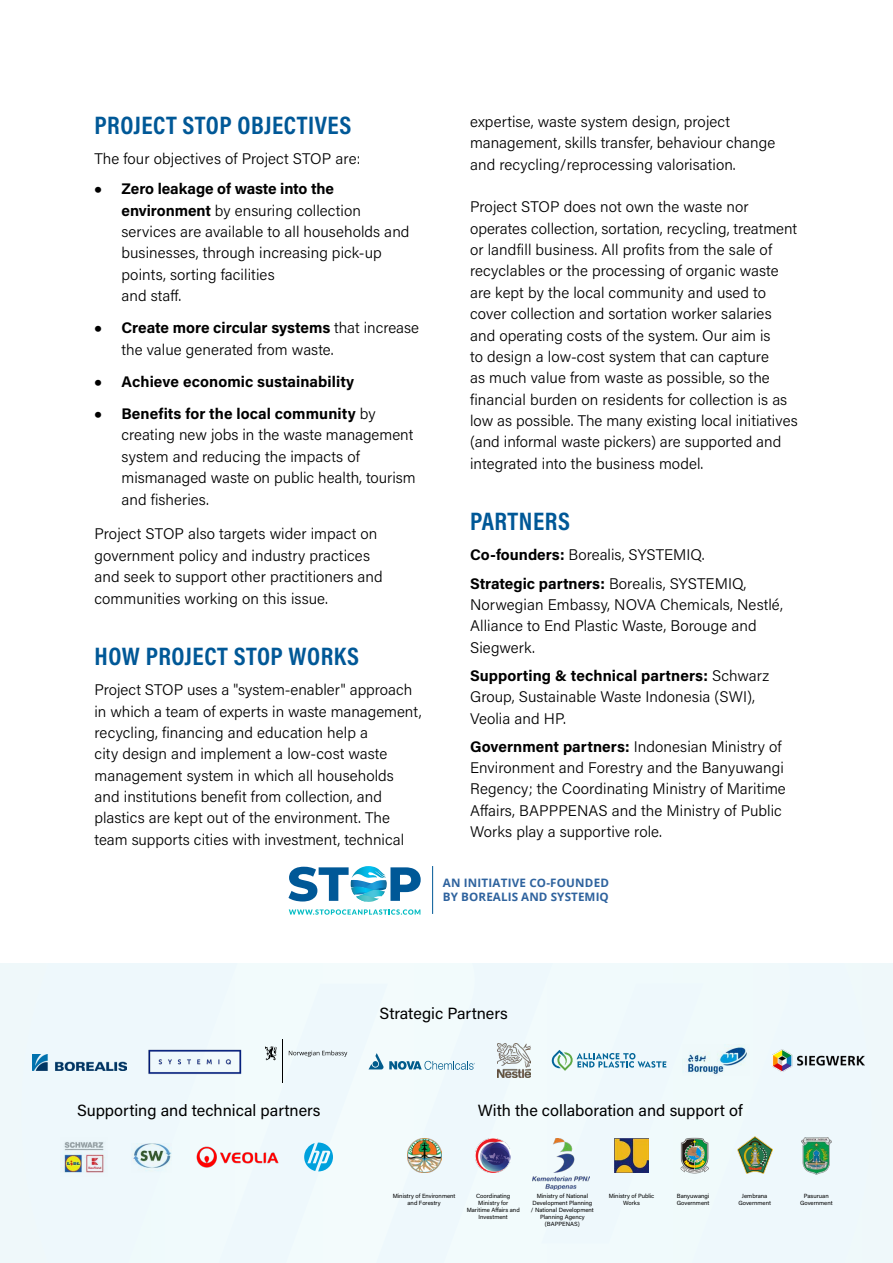
<style>
.page{position:relative;width:893px;height:1263px;background:#fff}
.page>*{position:absolute;margin:0;border:0;box-sizing:border-box;transform-origin:0 0}
.t1{font:700 25.5px "Acumin Pro Cond";letter-spacing:.02em;color:#005897}
.t2{font:16.2px "Acumin Pro";color:#000}
.t3{font:300 15.3px/21.3px "Acumin Pro";letter-spacing:.005em;color:#000}
.t4{font:700 15.3px "Acumin Pro";letter-spacing:.005em;color:#000}
.t5{font:700 11.7px/13.5px "Open Sans";letter-spacing:.01em;color:#2f639e}
.t6{font:6px/7.2px "Acumin Pro";color:#000;text-align:center}
.s1{font-family:"Arial";font-weight:700;font-size:21px}
.s2{font-weight:700}
.s3{font-family:"Arial";font-size:21px}
</style>
<div class="page">
<div style="left:0;top:964px;width:893px;height:299px;background:#eff8fc"></div>
<svg style="left:32px;top:1050px;width:833px;height:140px"></svg>
<img style="left:195px;top:1143px;width:87px;height:28px">
<svg style="left:289px;top:909px;width:131px;height:6px"></svg>
<svg style="left:288px;top:866px;width:133px;height:36px"></svg>
<hr style="left:432px;top:866px;width:1px;height:48px;background:#005897">
<svg style="left:304px;top:1142px;width:29px;height:29px"></svg>
<img style="left:407px;top:1138px;width:35px;height:35px">
<img style="left:680px;top:1137px;width:28px;height:36px">
<img style="left:533px;top:1138px;width:56px;height:51px">
<img style="left:614px;top:1138px;width:35px;height:34px">
<img style="left:475px;top:1138px;width:35px;height:35px">
<img style="left:737px;top:1137px;width:35px;height:36px">
<img style="left:801px;top:1138px;width:30px;height:36px">
<img style="left:33px;top:1055px;width:94px;height:15px">
<img style="left:683px;top:1046px;width:67px;height:29px">
<svg style="left:368px;top:1053px;width:15px;height:16px"></svg>
<svg style="left:389px;top:1061px;width:86px;height:9px"></svg>
<img style="left:148px;top:1049px;width:93px;height:26px">
<svg style="left:289px;top:1050px;width:58px;height:7px"></svg>
<svg style="left:265px;top:1046px;width:12px;height:14px"></svg>
<hr style="left:282px;top:1039px;width:1px;height:43px;background:#000">
<svg style="left:552px;top:1050px;width:114px;height:21px"></svg>
<img style="left:497px;top:1043px;width:34px;height:34px">
<img style="left:773px;top:1049px;width:91px;height:23px">
<h1 class="t1" style="left:94px;top:109px;width:258px">PROJECT STOP OBJECTIVES</h1>
<p class="t3" style="left:94px;top:148px;width:268px">The four objectives of Project STOP are:</p>
<p class="t3" style="left:122px;top:178px;width:290px;text-indent:-27px"><span class="s1">•</span> <span class="s2">Zero leakage of waste into the environment</span> by ensuring collection services are available to all households and businesses, through increasing pick-up points, sorting facilities<br>and staff.</p>
<p class="t3" style="left:122px;top:317px;width:299px;text-indent:-27px"><span class="s1">•</span> <span class="s2">Create more circular systems</span> that increase the value generated from waste.</p>
<p class="t4" style="left:95px;top:371px;width:261px"><span class="s3">•</span> Achieve economic sustainability</p>
<p class="t3" style="left:122px;top:402px;width:296px;text-indent:-27px"><span class="s1">•</span> <span class="s2">Benefits for the local community</span> by creating new jobs in the waste management system and reducing the impacts of mismanaged waste on public health, tourism and fisheries.</p>
<p class="t3" style="left:95px;top:523px;width:290px">Project STOP also targets wider impact on government policy and industry practices and seek to support other practitioners and communities working on this issue.</p>
<h1 class="t1" style="left:94px;top:639px;width:266px">HOW PROJECT STOP WORKS</h1>
<p class="t3" style="left:94px;top:678px;width:329px">Project STOP uses a "system-enabler" approach in which a team of experts in waste management, recycling, financing and education help a<br>city design and implement a low-cost waste management system in which all households and institutions benefit from collection, and plastics are kept out of the environment. The team supports cities with investment, technical</p>
<p class="t3" style="left:470px;top:110px;width:307px">expertise, waste system design, project management, skills transfer, behaviour change and recycling/reprocessing valorisation.</p>
<p class="t3" style="left:470px;top:196px;width:329px">Project STOP does not own the waste nor operates collection, sortation, recycling, treatment or landfill business. All profits from the sale of recyclables or the processing of organic waste are kept by the local community and used to cover collection and sortation worker salaries and operating costs of the system. Our aim is<br>to design a low-cost system that can capture<br>as much value from waste as possible, so the financial burden on residents for collection is as low as possible. The many existing local initiatives (and informal waste pickers) are supported and integrated into the business model.</p>
<h1 class="t1" style="left:470px;top:505px;width:101px">PARTNERS</h1>
<p class="t3" style="left:470px;top:540px;width:278px;line-height:28px"><span class="s2">Co-founders:</span> Borealis, SYSTEMIQ.<br><span class="s2">Strategic partners:</span> Borealis, SYSTEMIQ,</p>
<p class="t3" style="left:470px;top:593px;width:314px">Norwegian Embassy, NOVA Chemicals, Nestlé,<br>Alliance to End Plastic Waste, Borouge and<br>Siegwerk.</p>
<p class="t3" style="left:470px;top:664px;width:301px"><span class="s2">Supporting &amp; technical partners:</span> Schwarz<br>Group, Sustainable Waste Indonesia (SWI),<br>Veolia and HP.</p>
<p class="t3" style="left:470px;top:735px;width:317px"><span class="s2">Government partners:</span> Indonesian Ministry of Environment and Forestry and the Banyuwangi Regency; the Coordinating Ministry of Maritime Affairs, BAPPPENAS and the Ministry of Public Works play a supportive role.</p>
<p class="t5" style="left:443px;top:876px;width:168px">AN INITIATIVE CO-FOUNDED<br>BY BOREALIS AND SYSTEMIQ</p>
<p class="t2" style="left:77px;top:1099px;width:245px">Supporting and technical partners</p>
<p class="t2" style="left:380px;top:1002px;width:130px">Strategic Partners</p>
<p class="t2" style="left:478px;top:1099px;width:266px">With the collaboration and support of</p>
<p class="t6" style="left:393px;top:1191px;width:64px">Ministry of Environment and Forestry</p>
<p class="t6" style="left:677px;top:1191px;width:34px;text-align:left">Banyuwangi<br>Government</p>
<p class="t6" style="left:531px;top:1191px;width:64px">Ministry of National<br>Development Planning / National Development<br>Planning Agency (BAPPENAS)</p>
<p class="t6" style="left:609px;top:1191px;width:47px">Ministry of Public<br>Works</p>
<p class="t6" style="left:467px;top:1191px;width:55px">Coordinating<br>Ministry for<br>Maritime Affairs and<br>Investment</p>
<p class="t6" style="left:738px;top:1191px;width:34px">Jembrana<br>Government</p>
<p class="t6" style="left:800px;top:1191px;width:34px">Pasuruan<br>Government</p>
</div>
